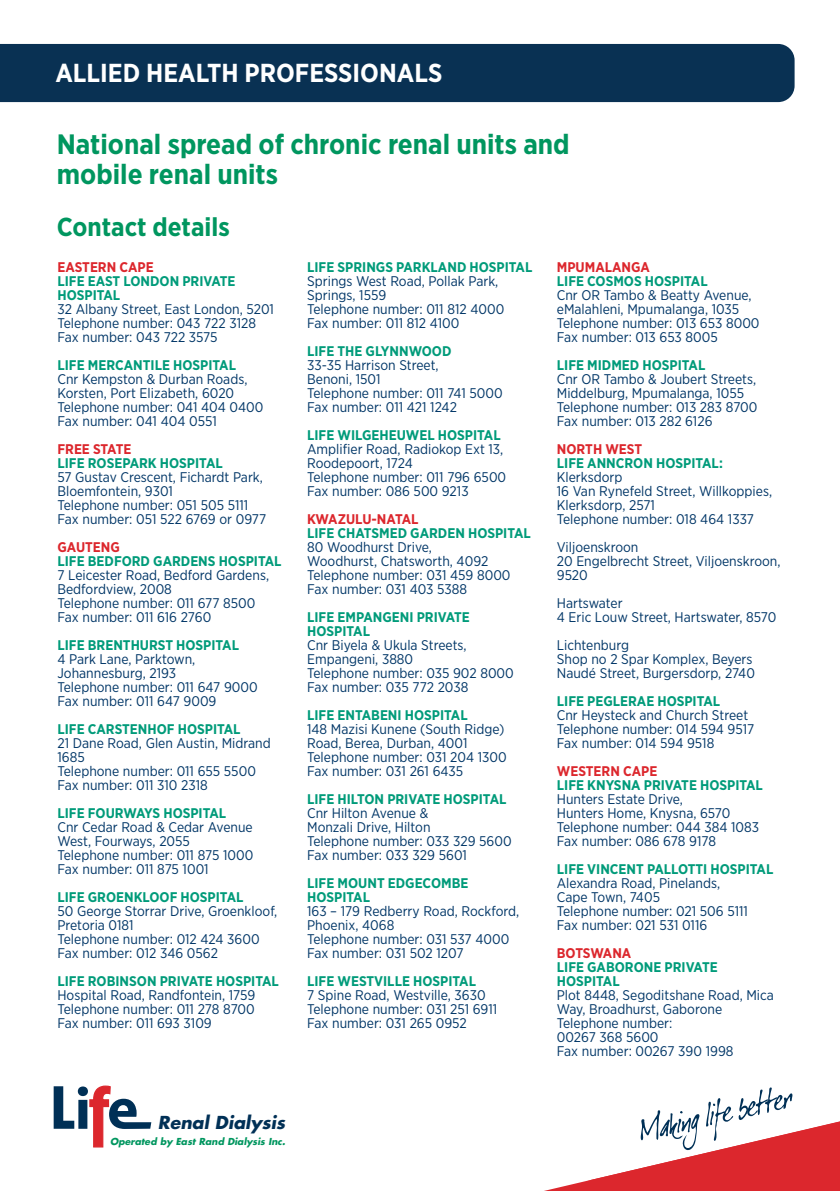
<style>
.page{position:relative;width:840px;height:1191px;background:#fff}
.page>*{position:absolute;margin:0;border:0;box-sizing:border-box;transform-origin:0 0}
.t1{font:700 28px/30px "Gotham Narrow";color:#00965f}
.t2{font:700 26px "Gotham Narrow";color:#fff}
.t3{font:700 26px "Gotham Narrow";color:#00965f}
.t4{font:italic 700 17.4px "Futura Std";color:#003056}
.t5{font:14px/14px "Gotham Narrow";color:#003667}
.t6{font:700 14px/14px "Gotham Narrow";color:#009b7a}
.t7{font:700 14px "Gotham Narrow";color:#dc272d}
.t8{font:italic 700 9.4px "Futura Std";color:#00965f}
</style>
<div class="page">
<svg style="left:54px;top:1085px;width:97px;height:63px"></svg>
<svg style="left:544px;top:1087px;width:295px;height:104px"></svg>
<div style="left:0;top:44px;width:794px;height:58px;background:#093153"></div>
<p class="t2" style="left:55px;top:56px;width:388px">ALLIED HEALTH PROFESSIONALS</p>
<p class="t1" style="left:57px;top:129px;width:514px">National spread of chronic renal units and mobile renal units</p>
<p class="t3" style="left:57px;top:210px;width:174px">Contact details</p>
<p class="t7" style="left:57px;top:258px;width:98px">EASTERN CAPE</p>
<p class="t6" style="left:57px;top:274px;width:179px">LIFE EAST LONDON PRIVATE<br>HOSPITAL</p>
<p class="t5" style="left:57px;top:302px;width:218px">32 Albany Street, East London, 5201</p>
<p class="t5" style="left:57px;top:316px;width:200px">Telephone number: 043 722 3128</p>
<p class="t5" style="left:57px;top:330px;width:161px">Fax number: 043 722 3575</p>
<p class="t6" style="left:57px;top:358px;width:180px">LIFE MERCANTILE HOSPITAL</p>
<p class="t5" style="left:57px;top:372px;width:191px">Cnr Kempston &amp; Durban Roads,<br>Korsten, Port Elizabeth, 6020</p>
<p class="t5" style="left:57px;top:400px;width:207px">Telephone number: 041 404 0400</p>
<p class="t5" style="left:57px;top:414px;width:161px">Fax number: 041 404 0551</p>
<p class="t7" style="left:57px;top:440px;width:75px">FREE STATE</p>
<p class="t6" style="left:57px;top:456px;width:167px">LIFE ROSEPARK HOSPITAL</p>
<p class="t5" style="left:57px;top:470px;width:207px">57 Gustav Crescent, Fichardt Park,<br>Bloemfontein, 9301</p>
<p class="t5" style="left:57px;top:498px;width:192px">Telephone number: 051 505 5111</p>
<p class="t5" style="left:57px;top:512px;width:210px">Fax number: 051 522 6769 or 0977</p>
<p class="t7" style="left:57px;top:538px;width:64px">GAUTENG</p>
<p class="t6" style="left:57px;top:554px;width:225px">LIFE BEDFORD GARDENS HOSPITAL</p>
<p class="t5" style="left:57px;top:568px;width:213px">7 Leicester Road, Bedford Gardens,<br>Bedfordview, 2008</p>
<p class="t5" style="left:57px;top:596px;width:199px">Telephone number: 011 677 8500</p>
<p class="t5" style="left:57px;top:610px;width:155px">Fax number: 011 616 2760</p>
<p class="t6" style="left:57px;top:638px;width:183px">LIFE BRENTHURST HOSPITAL</p>
<p class="t5" style="left:57px;top:652px;width:139px">4 Park Lane, Parktown,<br>Johannesburg, 2193</p>
<p class="t5" style="left:57px;top:680px;width:202px">Telephone number: 011 647 9000</p>
<p class="t5" style="left:57px;top:694px;width:160px">Fax number: 011 647 9009</p>
<p class="t6" style="left:57px;top:722px;width:185px">LIFE CARSTENHOF HOSPITAL</p>
<p class="t5" style="left:57px;top:736px;width:215px">21 Dane Road, Glen Austin, Midrand<br>1685</p>
<p class="t5" style="left:57px;top:764px;width:200px">Telephone number: 011 655 5500</p>
<p class="t5" style="left:57px;top:778px;width:152px">Fax number: 011 310 2318</p>
<p class="t6" style="left:57px;top:806px;width:170px">LIFE FOURWAYS HOSPITAL</p>
<p class="t5" style="left:57px;top:820px;width:197px">Cnr Cedar Road &amp; Cedar Avenue<br>West, Fourways, 2055</p>
<p class="t5" style="left:57px;top:848px;width:197px">Telephone number: 011 875 1000</p>
<p class="t5" style="left:57px;top:862px;width:153px">Fax number: 011 875 1001</p>
<p class="t6" style="left:57px;top:890px;width:187px">LIFE GROENKLOOF HOSPITAL</p>
<p class="t5" style="left:57px;top:904px;width:221px">50 George Storrar Drive, Groenkloof,<br>Pretoria 0181</p>
<p class="t5" style="left:57px;top:932px;width:204px">Telephone number: 012 424 3600</p>
<p class="t5" style="left:57px;top:946px;width:162px">Fax number: 012 346 0562</p>
<p class="t6" style="left:57px;top:974px;width:223px">LIFE ROBINSON PRIVATE HOSPITAL</p>
<p class="t5" style="left:57px;top:988px;width:199px">Hospital Road, Randfontein, 1759</p>
<p class="t5" style="left:57px;top:1002px;width:199px">Telephone number: 011 278 8700</p>
<p class="t5" style="left:57px;top:1016px;width:156px">Fax number: 011 693 3109</p>
<p class="t6" style="left:307px;top:260px;width:227px">LIFE SPRINGS PARKLAND HOSPITAL</p>
<p class="t5" style="left:307px;top:274px;width:192px">Springs West Road, Pollak Park,<br>Springs, 1559</p>
<p class="t5" style="left:307px;top:302px;width:198px">Telephone number: 011 812 4000</p>
<p class="t5" style="left:307px;top:316px;width:154px">Fax number: 011 812 4100</p>
<p class="t6" style="left:307px;top:344px;width:146px">LIFE THE GLYNNWOOD</p>
<p class="t5" style="left:307px;top:358px;width:133px">33-35 Harrison Street,</p>
<p class="t5" style="left:307px;top:372px;width:75px">Benoni, 1501</p>
<p class="t5" style="left:307px;top:386px;width:197px">Telephone number: 011 741 5000</p>
<p class="t5" style="left:307px;top:400px;width:151px">Fax number: 011 421 1242</p>
<p class="t6" style="left:307px;top:428px;width:195px">LIFE WILGEHEUWEL HOSPITAL</p>
<p class="t5" style="left:307px;top:442px;width:198px">Amplifier Road, Radiokop Ext 13,<br>Roodepoort, 1724</p>
<p class="t5" style="left:307px;top:470px;width:200px">Telephone number: 011 796 6500</p>
<p class="t5" style="left:307px;top:484px;width:163px">Fax number: 086 500 9213</p>
<p class="t7" style="left:307px;top:510px;width:113px">KWAZULU-NATAL</p>
<p class="t6" style="left:307px;top:526px;width:225px">LIFE CHATSMED GARDEN HOSPITAL</p>
<p class="t5" style="left:307px;top:540px;width:126px">80 Woodhurst Drive,</p>
<p class="t5" style="left:307px;top:554px;width:182px">Woodhurst, Chatsworth, 4092</p>
<p class="t5" style="left:307px;top:568px;width:205px">Telephone number: 031 459 8000</p>
<p class="t5" style="left:307px;top:582px;width:161px">Fax number: 031 403 5388</p>
<p class="t6" style="left:307px;top:610px;width:164px">LIFE EMPANGENI PRIVATE<br>HOSPITAL</p>
<p class="t5" style="left:307px;top:638px;width:161px">Cnr Biyela &amp; Ukula Streets,<br>Empangeni, 3880</p>
<p class="t5" style="left:307px;top:666px;width:208px">Telephone number: 035 902 8000</p>
<p class="t5" style="left:307px;top:680px;width:163px">Fax number: 035 772 2038</p>
<p class="t6" style="left:307px;top:708px;width:162px">LIFE ENTABENI HOSPITAL</p>
<p class="t5" style="left:307px;top:722px;width:199px">148 Mazisi Kunene (South Ridge)<br>Road, Berea, Durban, 4001</p>
<p class="t5" style="left:307px;top:750px;width:201px">Telephone number: 031 204 1300</p>
<p class="t5" style="left:307px;top:764px;width:157px">Fax number: 031 261 6435</p>
<p class="t6" style="left:307px;top:792px;width:201px">LIFE HILTON PRIVATE HOSPITAL</p>
<p class="t5" style="left:307px;top:806px;width:122px">Cnr Hilton Avenue &amp;</p>
<p class="t5" style="left:307px;top:820px;width:125px">Monzali Drive, Hilton</p>
<p class="t5" style="left:307px;top:834px;width:206px">Telephone number: 033 329 5600</p>
<p class="t5" style="left:307px;top:848px;width:161px">Fax number: 033 329 5601</p>
<p class="t6" style="left:307px;top:876px;width:163px">LIFE MOUNT EDGECOMBE</p>
<p class="t6" style="left:307px;top:890px;width:64px">HOSPITAL</p>
<p class="t5" style="left:307px;top:904px;width:213px">163 – 179 Redberry Road, Rockford,<br>Phoenix, 4068</p>
<p class="t5" style="left:307px;top:932px;width:203px">Telephone number: 031 537 4000</p>
<p class="t5" style="left:307px;top:946px;width:158px">Fax number: 031 502 1207</p>
<p class="t6" style="left:307px;top:974px;width:170px">LIFE WESTVILLE HOSPITAL</p>
<p class="t5" style="left:307px;top:988px;width:180px">7 Spine Road, Westville, 3630</p>
<p class="t5" style="left:307px;top:1002px;width:192px">Telephone number: 031 251 6911</p>
<p class="t5" style="left:307px;top:1016px;width:161px">Fax number: 031 265 0952</p>
<p class="t4" style="left:158px;top:1111px;width:128px">Renal Dialysis</p>
<p class="t8" style="left:110px;top:1135px;width:176px">Operated by East Rand Dialysis Inc.</p>
<p class="t7" style="left:556px;top:258px;width:95px">MPUMALANGA</p>
<p class="t6" style="left:556px;top:274px;width:152px">LIFE COSMOS HOSPITAL</p>
<p class="t5" style="left:556px;top:288px;width:196px">Cnr OR Tambo &amp; Beatty Avenue, eMalahleni, Mpumalanga, 1035</p>
<p class="t5" style="left:556px;top:316px;width:204px">Telephone number: 013 653 8000</p>
<p class="t5" style="left:556px;top:330px;width:162px">Fax number: 013 653 8005</p>
<p class="t6" style="left:556px;top:358px;width:150px">LIFE MIDMED HOSPITAL</p>
<p class="t5" style="left:556px;top:372px;width:201px">Cnr OR Tambo &amp; Joubert Streets,<br>Middelburg, Mpumalanga, 1055</p>
<p class="t5" style="left:556px;top:400px;width:202px">Telephone number: 013 283 8700</p>
<p class="t5" style="left:556px;top:414px;width:157px">Fax number: 013 282 6126</p>
<p class="t7" style="left:556px;top:440px;width:87px">NORTH WEST</p>
<p class="t6" style="left:556px;top:456px;width:167px">LIFE ANNCRON HOSPITAL:</p>
<p class="t5" style="left:556px;top:470px;width:67px">Klerksdorp</p>
<p class="t5" style="left:556px;top:484px;width:217px">16 Van Rynefeld Street, Willkoppies,<br>Klerksdorp, 2571</p>
<p class="t5" style="left:556px;top:512px;width:198px">Telephone number: 018 464 1337</p>
<p class="t5" style="left:556px;top:540px;width:83px">Viljoenskroon</p>
<p class="t5" style="left:556px;top:554px;width:225px">20 Engelbrecht Street, Viljoenskroon,<br>9520</p>
<p class="t5" style="left:556px;top:596px;width:67px">Hartswater</p>
<p class="t5" style="left:556px;top:610px;width:221px">4 Eric Louw Street, Hartswater, 8570</p>
<p class="t5" style="left:556px;top:638px;width:74px">Lichtenburg</p>
<p class="t5" style="left:556px;top:652px;width:199px">Shop no 2 Spar Komplex, Beyers<br>Naudé Street, Burgersdorp, 2740</p>
<p class="t6" style="left:556px;top:694px;width:165px">LIFE PEGLERAE HOSPITAL</p>
<p class="t5" style="left:556px;top:708px;width:193px">Cnr Heysteck and Church Street</p>
<p class="t5" style="left:556px;top:722px;width:199px">Telephone number: 014 594 9517</p>
<p class="t5" style="left:556px;top:736px;width:159px">Fax number: 014 594 9518</p>
<p class="t7" style="left:556px;top:762px;width:102px">WESTERN CAPE</p>
<p class="t6" style="left:556px;top:778px;width:207px">LIFE KNYSNA PRIVATE HOSPITAL</p>
<p class="t5" style="left:556px;top:792px;width:128px">Hunters Estate Drive,</p>
<p class="t5" style="left:556px;top:806px;width:175px">Hunters Home, Knysna, 6570</p>
<p class="t5" style="left:556px;top:820px;width:204px">Telephone number: 044 384 1083</p>
<p class="t5" style="left:556px;top:834px;width:161px">Fax number: 086 678 9178</p>
<p class="t6" style="left:556px;top:862px;width:218px">LIFE VINCENT PALLOTTI HOSPITAL</p>
<p class="t5" style="left:556px;top:876px;width:165px">Alexandra Road, Pinelands,</p>
<p class="t5" style="left:556px;top:890px;width:105px">Cape Town, 7405</p>
<p class="t5" style="left:556px;top:904px;width:192px">Telephone number: 021 506 5111</p>
<p class="t5" style="left:556px;top:918px;width:152px">Fax number: 021 531 0116</p>
<p class="t7" style="left:556px;top:944px;width:76px">BOTSWANA</p>
<p class="t6" style="left:556px;top:960px;width:162px">LIFE GABORONE PRIVATE<br>HOSPITAL</p>
<p class="t5" style="left:556px;top:988px;width:218px">Plot 8448, Segoditshane Road, Mica<br>Way, Broadhurst, Gaborone</p>
<p class="t5" style="left:556px;top:1016px;width:117px">Telephone number:</p>
<p class="t5" style="left:556px;top:1030px;width:103px">00267 368 5600</p>
<p class="t5" style="left:556px;top:1044px;width:178px">Fax number: 00267 390 1998</p>
</div>
